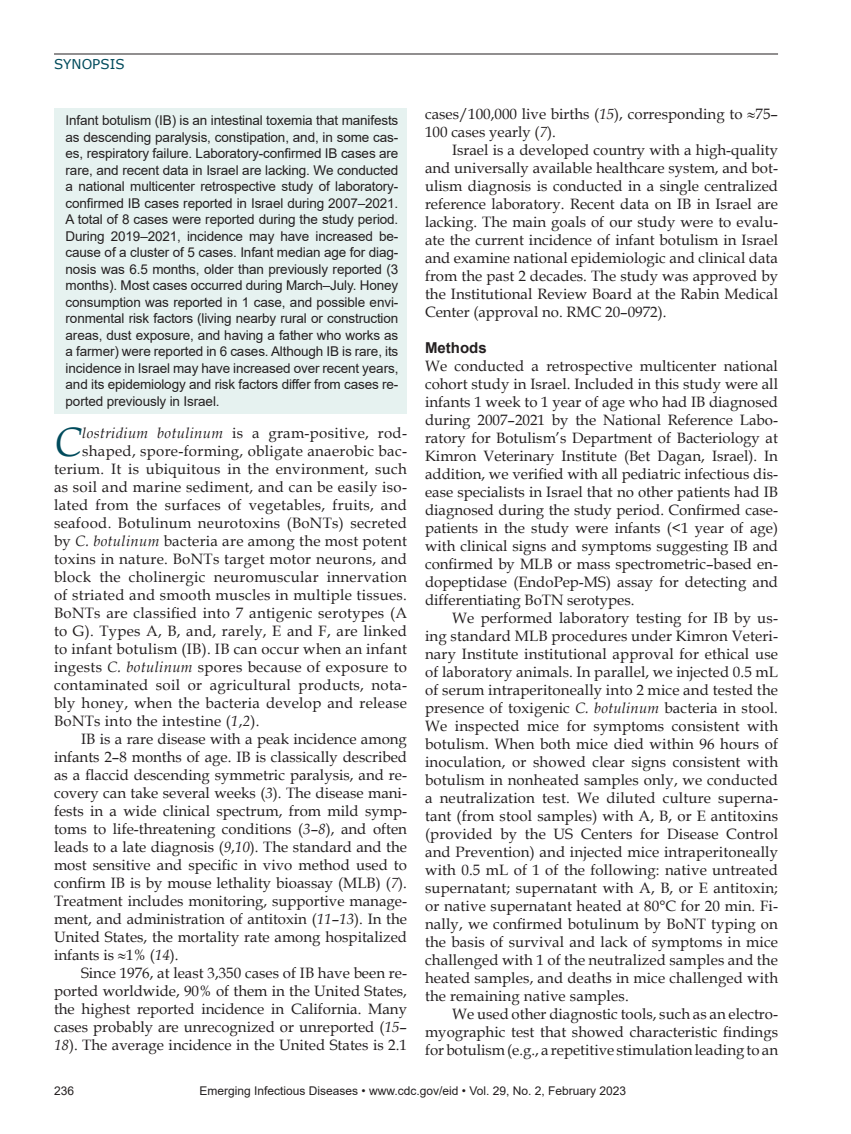
<style>
.page{position:relative;width:851px;height:1134px;background:#fff}
.page>*{position:absolute;margin:0;border:0;box-sizing:border-box;transform-origin:0 0}
.t1{font:italic 41.1px "Book Antiqua";color:#004b5c}
.t2{font:15px/18px "Book Antiqua";color:#231f20;text-align:justify}
.t3{font:15px "Book Antiqua";letter-spacing:.02em;color:#231f20}
.t4{font:700 15px "Arial";color:#231f20}
.t5{font:13.5px/16.5px "Arial";letter-spacing:-.01em;color:#231f20;text-align:justify}
.t6{font:13.5px "Verdana";color:#004b5c}
.t7{font:12px "Arial";color:#231f20}
.s1{font-style:italic}
.s2{color:#fff}
</style>
<div class="page">
<hr style="left:54px;top:54px;width:724px;height:1px;background:#231f20">
<div style="left:54px;top:108px;width:353px;height:306px;background:#e6f2f0"></div>
<p class="t6" style="left:54px;top:55px;width:72px">SYNOPSIS</p>
<p class="t5" style="left:66px;top:112px;width:334px">Infant botulism (IB) is an intestinal toxemia that manifests as descending paralysis, constipation, and, in some cas&shy;es, respiratory failure. Laboratory-confirmed IB cases are rare, and recent data in Israel are lacking. We conducted a national multicenter retrospective study of laboratory&shy;confirmed IB cases reported in Israel during 2007–2021.<br>A total of 8 cases were reported during the study period.<br>During 2019–2021, incidence may have increased be&shy;cause of a cluster of 5 cases. Infant median age for diag&shy;nosis was 6.5 months, older than previously reported (3 months). Most cases occurred during March–July. Honey consumption was reported in 1 case, and possible envi&shy;ronmental risk factors (living nearby rural or construction areas, dust exposure, and having a father who works as a farmer) were reported in 6 cases. Although IB is rare, its incidence in Israel may have increased over recent years, and its epidemiology and risk factors differ from cases re&shy;ported previously in Israel.</p>
<h1 class="t1" style="left:54px;top:413px;width:29px">C</h1>
<p class="t3" style="left:82px;top:422px;width:326px"><span class="s1">lostridium botulinum</span> is a gram-positive, rod-</p>
<p class="t3" style="left:82px;top:440px;width:326px">shaped, spore-forming, obligate anaerobic bac-</p>
<p class="t3" style="left:54px;top:458px;width:354px">terium. It is ubiquitous in the environment, such</p>
<p class="t3" style="left:54px;top:476px;width:354px">as soil and marine sediment, and can be easily iso-</p>
<p class="t3" style="left:54px;top:494px;width:354px">lated from the surfaces of vegetables, fruits, and</p>
<p class="t3" style="left:54px;top:512px;width:354px">seafood. Botulinum neurotoxins (BoNTs) secreted</p>
<p class="t3" style="left:54px;top:530px;width:354px">by <span class="s1">C. botulinum</span> bacteria are among the most potent</p>
<p class="t3" style="left:54px;top:548px;width:354px">toxins in nature. BoNTs target motor neurons, and</p>
<p class="t3" style="left:54px;top:566px;width:354px">block the cholinergic neuromuscular innervation</p>
<p class="t3" style="left:54px;top:584px;width:354px">of striated and smooth muscles in multiple tissues.</p>
<p class="t3" style="left:54px;top:602px;width:354px">BoNTs are classified into 7 antigenic serotypes (A</p>
<p class="t3" style="left:54px;top:620px;width:354px">to G). Types A, B, and, rarely, E and F, are linked</p>
<p class="t3" style="left:54px;top:638px;width:354px">to infant botulism (IB). IB can occur when an infant</p>
<p class="t3" style="left:54px;top:656px;width:354px">ingests <span class="s1">C. botulinum</span> spores because of exposure to</p>
<p class="t3" style="left:54px;top:674px;width:354px">contaminated soil or agricultural products, nota-</p>
<p class="t3" style="left:54px;top:692px;width:354px">bly honey, when the bacteria develop and release</p>
<p class="t3" style="left:54px;top:710px;width:207px">BoNTs into the intestine (<span class="s1">1</span>,<span class="s1">2</span>).</p>
<p class="t2" style="left:81px;top:730px;width:327px">IB is a rare disease with a peak incidence among</p>
<p class="t2" style="left:54px;top:748px;width:354px">infants 2–8 months of age. IB is classically described</p>
<p class="t2" style="left:54px;top:766px;width:354px">as a flaccid descending symmetric paralysis, and re-</p>
<p class="t2" style="left:54px;top:784px;width:354px">covery can take several weeks (<span class="s1">3</span>). The disease mani-</p>
<p class="t2" style="left:54px;top:802px;width:354px">fests in a wide clinical spectrum, from mild symp-</p>
<p class="t2" style="left:54px;top:820px;width:354px">toms to life-threatening conditions (<span class="s1">3</span>–<span class="s1">8</span>), and often</p>
<p class="t2" style="left:54px;top:838px;width:354px">leads to a late diagnosis (<span class="s1">9</span>,<span class="s1">10</span>). The standard and the</p>
<p class="t2" style="left:54px;top:856px;width:354px">most sensitive and specific in vivo method used to</p>
<p class="t2" style="left:54px;top:874px;width:354px">confirm IB is by mouse lethality bioassay (MLB) (<span class="s1">7</span>).</p>
<p class="t2" style="left:54px;top:892px;width:354px">Treatment includes monitoring, supportive manage-</p>
<p class="t2" style="left:54px;top:910px;width:354px">ment, and administration of antitoxin (<span class="s1">11</span>–<span class="s1">13</span>). In the</p>
<p class="t2" style="left:54px;top:928px;width:354px">United States, the mortality rate among hospitalized</p>
<p class="t2" style="left:54px;top:946px;width:126px">infants is ≈1% (<span class="s1">14</span>).</p>
<p class="t2" style="left:81px;top:964px;width:327px">Since 1976, at least 3,350 cases of IB have been re-</p>
<p class="t2" style="left:54px;top:982px;width:354px">ported worldwide, 90% of them in the United States,</p>
<p class="t2" style="left:54px;top:1000px;width:354px">the highest reported incidence in California. Many</p>
<p class="t2" style="left:54px;top:1018px;width:354px">cases probably are unrecognized or unreported (<span class="s1">15</span>–</p>
<p class="t2" style="left:54px;top:1036px;width:354px"><span class="s1">18</span>). The average incidence in the United States is 2.1</p>
<p class="t2" style="left:425px;top:104px;width:354px">cases/100,000 live births (<span class="s1">15</span>), corresponding to ≈75–<br>100 cases yearly (<span class="s1">7</span>).</p>
<p class="t2" style="left:425px;top:140px;width:354px;text-indent:27px">Israel is a developed country with a high-quality and universally available healthcare system, and bot&shy;ulism diagnosis is conducted in a single centralized reference laboratory. Recent data on IB in Israel are lacking. The main goals of our study were to evalu&shy;ate the current incidence of infant botulism in Israel and examine national epidemiologic and clinical data from the past 2 decades. The study was approved by the Institutional Review Board at the Rabin Medical Center (approval no. RMC 20–0972).</p>
<p class="t4" style="left:425px;top:337px;width:63px">Methods</p>
<p class="t2" style="left:425px;top:356px;width:354px">We conducted a retrospective multicenter national cohort study in Israel. Included in this study were all infants 1 week to 1 year of age who had IB diagnosed during 2007–2021 by the National Reference Labo&shy;ratory for Botulism’s Department of Bacteriology at Kimron Veterinary Institute (Bet Dagan, Israel). In addition, we verified with all pediatric infectious dis&shy;ease specialists in Israel that no other patients had IB diagnosed during the study period. Confirmed case&shy;patients in the study were infants (&lt;1 year of age) with clinical signs and symptoms suggesting IB and confirmed by MLB or mass spectrometric–based en&shy;dopeptidase (EndoPep-MS) assay for detecting and differentiating BoTN serotypes.</p>
<p class="t2" style="left:425px;top:608px;width:354px;text-indent:27px">We performed laboratory testing for IB by us&shy;ing standard MLB procedures under Kimron Veteri&shy;nary Institute institutional approval for ethical use of laboratory animals. In parallel, we injected 0.5 mL of serum intraperitoneally into 2 mice and tested the presence of toxigenic <span class="s1">C. botulinum</span> bacteria in stool.<br>We inspected mice for symptoms consistent with botulism. When both mice died within 96 hours of inoculation, or showed clear signs consistent with botulism in nonheated samples only, we conducted a neutralization test. We diluted culture superna&shy;tant (from stool samples) with A, B, or E antitoxins (provided by the US Centers for Disease Control and Prevention) and injected mice intraperitoneally with 0.5 mL of 1 of the following: native untreated supernatant; supernatant with A, B, or E antitoxin; or native supernatant heated at 80°C for 20 min. Fi&shy;nally, we confirmed botulinum by BoNT typing on the basis of survival and lack of symptoms in mice challenged with 1 of the neutralized samples and the heated samples, and deaths in mice challenged with the remaining native samples.</p>
<p class="t2" style="left:425px;top:1004px;width:354px;text-indent:27px">We used other diagnostic tools, such as an electro&shy;myographic test that showed characteristic findings for botulism (e.g., a repetitive stimulation leading to an</p>
<p class="t7" style="left:54px;top:1083px;width:22px">236</p>
<p class="t7" style="left:199px;top:1083px;width:437px">Emerging Infectious Diseases • www.cdc.gov/eid • Vol. 29, No. 2, February 2023<span class="s2">w</span></p>
</div>
